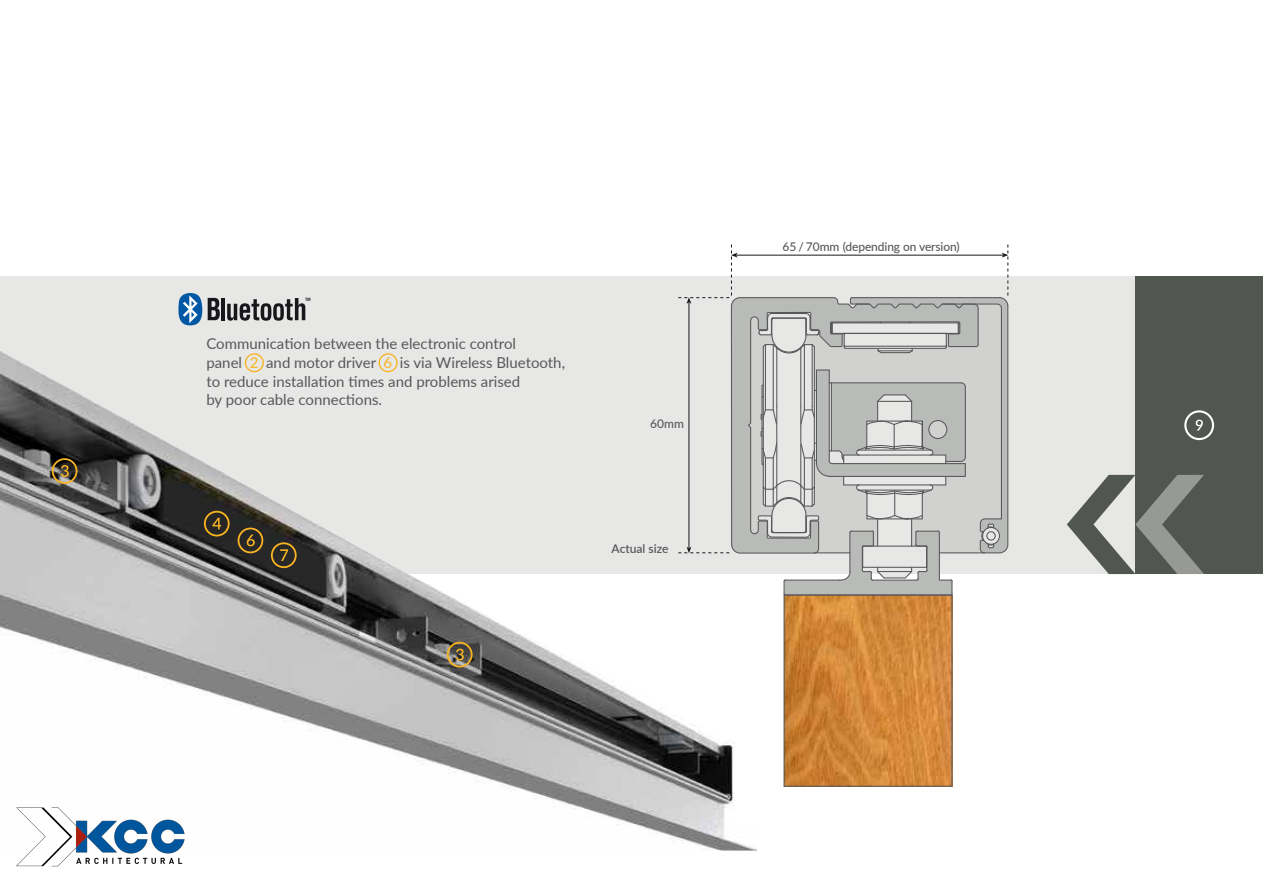
<style>
.page{position:relative;width:1263px;height:893px;background:#fff}
.page>*{position:absolute;margin:0;border:0;box-sizing:border-box;transform-origin:0 0}
.t1{font:15px/18.8px "Lato";color:#58585a}
.t2{font:500 12px "Lato";letter-spacing:-.01em;color:#58585a}
.t3{font:600 12px "Lato";color:#58585a}
.s1{color:#f8b322}
</style>
<div class="page">
<div style="left:0;top:276px;width:1135px;height:298px;background:#e7e7e6"></div>
<img style="left:785px;top:596px;width:166px;height:190px">
<img style="left:0;top:350px;width:757px;height:501px">
<div style="left:1135px;top:276px;width:128px;height:298px;background:#525651"></div>
<svg style="left:1184px;top:410px;width:30px;height:30px"></svg>
<hr style="left:221px;top:298px;width:4px;height:22px;background:#1a171c">
<svg style="left:227px;top:298px;width:83px;height:23px"></svg>
<svg style="left:178px;top:293px;width:42px;height:32px"></svg>
<svg style="left:52px;top:458px;width:26px;height:26px"></svg>
<svg style="left:678px;top:547px;width:52px;height:6px"></svg>
<hr style="left:689px;top:302px;width:1px;height:246px;background:#1a171c">
<svg style="left:678px;top:244px;width:60px;height:60px"></svg>
<hr style="left:736px;top:255px;width:267px;height:1px;background:#1a171c">
<svg style="left:447px;top:642px;width:26px;height:25px"></svg>
<svg style="left:730px;top:297px;width:18px;height:257px;background:#b5b7b4"></svg>
<hr style="left:784px;top:786px;width:168px;height:1px;background:#58585a">
<hr style="left:783px;top:595px;width:2px;height:191px;background:#58585a">
<hr style="left:951px;top:595px;width:1px;height:191px;background:#58585a">
<svg style="left:748px;top:244px;width:261px;height:352px"></svg>
<svg style="left:245px;top:353px;width:19px;height:19px"></svg>
<svg style="left:379px;top:353px;width:19px;height:19px"></svg>
<svg style="left:1067px;top:475px;width:137px;height:99px"></svg>
<svg style="left:204px;top:511px;width:26px;height:25px"></svg>
<svg style="left:238px;top:528px;width:25px;height:25px"></svg>
<svg style="left:271px;top:542px;width:26px;height:26px"></svg>
<img style="left:16px;top:795px;width:181px;height:72px">
<p class="t1" style="left:206px;top:334px;width:360px">Communication between the electronic control<br>panel <span class="s1">2</span> and motor driver <span class="s1">6</span> is via Wireless Bluetooth, to reduce installation times and problems arised<br>by poor cable connections.</p>
<p class="t2" style="left:650px;top:415px;width:35px">60mm</p>
<p class="t3" style="left:612px;top:540px;width:58px">Actual size</p>
<p class="t2" style="left:782px;top:238px;width:179px">65 / 70mm (depending on version)</p>
</div>
